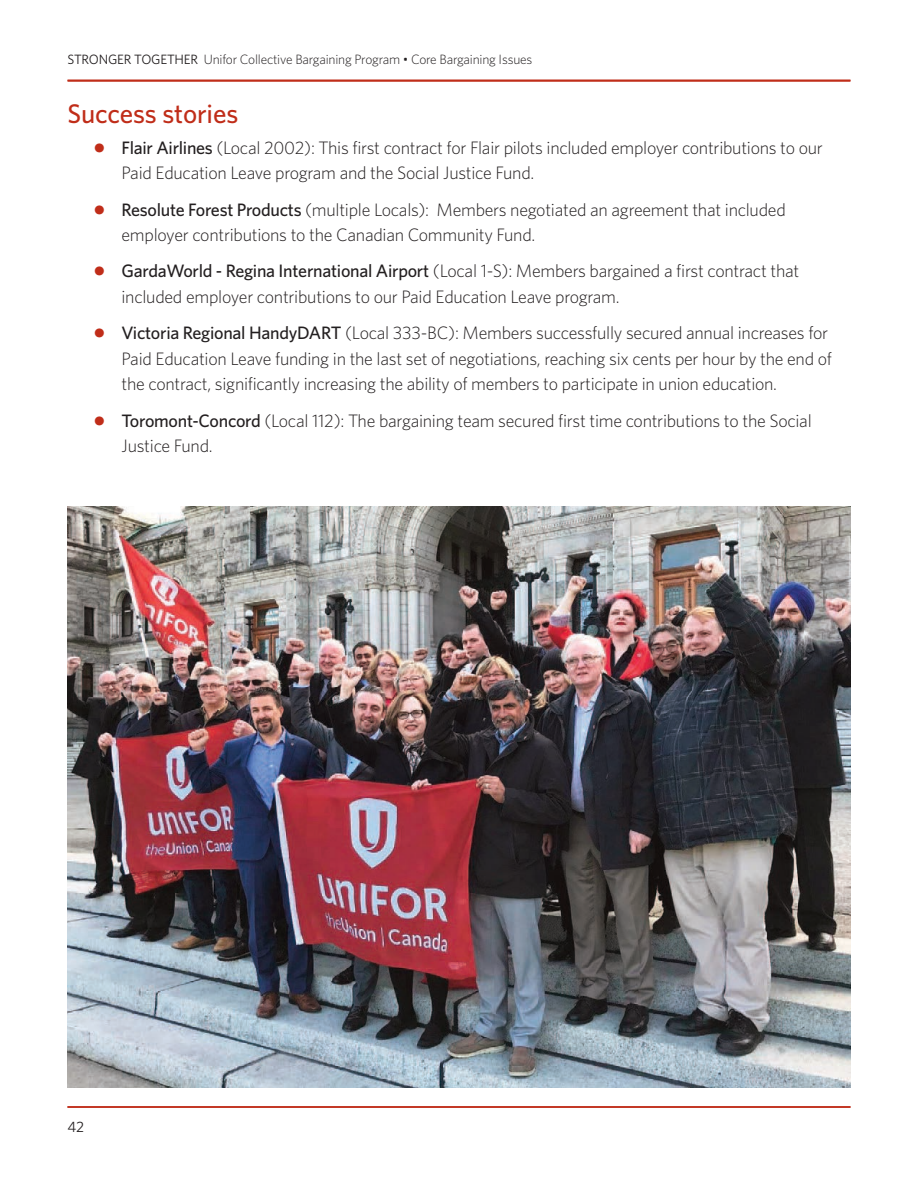
<style>
.page{position:relative;width:918px;height:1188px;background:#fff}
.page>*{position:absolute;margin:0;border:0;box-sizing:border-box;transform-origin:0 0}
.t1{font:500 27px "Whitney";letter-spacing:-.005em;color:#c02d19}
.t2{font:300 18px/25.5px "Whitney";letter-spacing:-.015em;color:#231f20}
.t3{font:15px "Whitney";color:#231f20}
.t4{font:300 13.5px "Whitney";letter-spacing:-.015em;color:#231f20}
.s1{font-weight:400}
.s2{font-family:"Universal Newswith Comm Pi";font-weight:400;color:#c02d19}
.s3{font-weight:500}
</style>
<div class="page">
<hr style="left:68px;top:1106px;width:782px;height:2px;background:#c02d19">
<hr style="left:67px;top:80px;width:783px;height:2px;background:#c02d19">
<img style="left:68px;top:506px;width:730px;height:581px">
<img style="left:798px;top:506px;width:52px;height:581px">
<p class="t4" style="left:68px;top:54px;width:466px"><span class="s1">STRONGER TOGETHER</span> Unifor Collective Bargaining Program • Core Bargaining Issues</p>
<h1 class="t1" style="left:68px;top:103px;width:172px">Success stories</h1>
<p class="t2" style="left:122px;top:136px;width:703px;text-indent:-27px"><span class="s2">●</span> <span class="s3">Flair Airlines</span> (Local 2002): This first contract for Flair pilots included employer contributions to our<br>Paid Education Leave program and the Social Justice Fund.</p>
<p class="t2" style="left:122px;top:198px;width:666px;text-indent:-27px"><span class="s2">●</span> <span class="s3">Resolute Forest Products</span> (multiple Locals): Members negotiated an agreement that included employer contributions to the Canadian Community Fund.</p>
<p class="t2" style="left:122px;top:260px;width:679px;text-indent:-27px"><span class="s2">●</span> <span class="s3">GardaWorld - Regina International Airport</span> (Local 1-S): Members bargained a first contract that included employer contributions to our Paid Education Leave program.</p>
<p class="t2" style="left:122px;top:322px;width:712px;text-indent:-27px"><span class="s2">●</span> <span class="s3">Victoria Regional HandyDART</span> (Local 333-BC): Members successfully secured annual increases for<br>Paid Education Leave funding in the last set of negotiations, reaching six cents per hour by the end of the contract, significantly increasing the ability of members to participate in union education.</p>
<p class="t2" style="left:122px;top:409px;width:692px;text-indent:-27px"><span class="s2">●</span> <span class="s3">Toromont-Concord</span> (Local 112): The bargaining team secured first time contributions to the Social<br>Justice Fund.</p>
<p class="t3" style="left:68px;top:1121px;width:18px">42</p>
</div>
